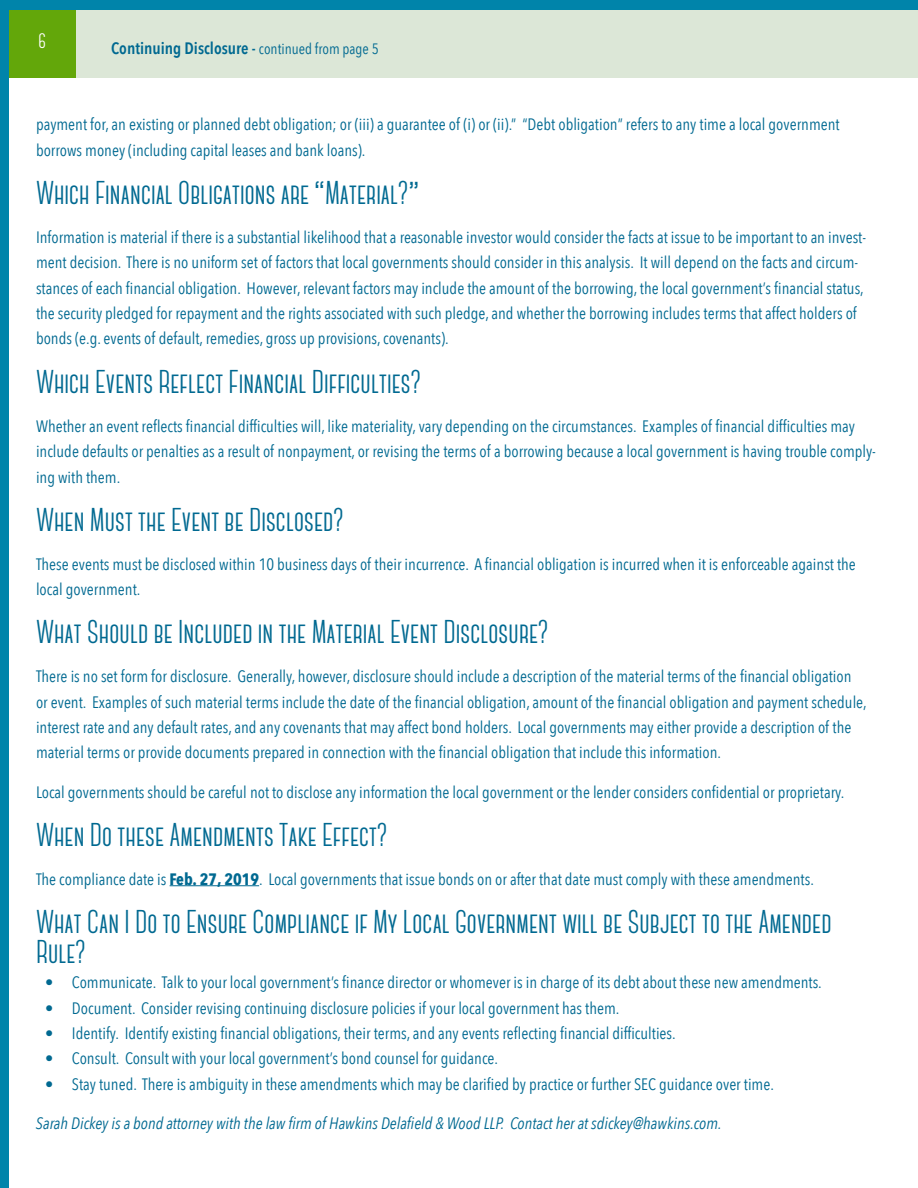
<style>
.page{position:relative;width:918px;height:1188px;background:#fff}
.page>*{position:absolute;margin:0;border:0;box-sizing:border-box;transform-origin:0 0}
.t1{font:700 33px/30px "Canter";color:#006991}
.t2{font:700 21px "Canter";color:#fff}
.t3{font:16.5px/25.5px "Avenir Next Condensed";color:#006991}
.t4{font:italic 16.5px "Avenir Next Condensed";color:#006991}
.t5{font:600 16.5px "Avenir Next Condensed";color:#006991}
.s1{font-weight:400;font-size:15px}
.s2{font-family:"Eurostile";font-weight:400}
.s3{font-weight:700}
</style>
<div class="page">
<div style="left:0;top:0;width:918px;height:74px;background:#0084aa"></div>
<div style="left:14px;top:10px;width:904px;height:68px;background:#dce7d7"></div>
<div style="left:0;top:0;width:9px;height:1188px;background:#0084aa"></div>
<div style="left:9px;top:10px;width:67px;height:68px;background:#63a70a"></div>
<hr style="left:917px;top:0;width:1px;height:1188px;background:#0084aa">
<hr style="left:170px;top:885px;width:89px;height:1px;background:#006991">
<p class="t2" style="left:39px;top:31px;width:9px">6</p>
<p class="t5" style="left:111px;top:34px;width:269px">Continuing Disclosure - <span class="s1">continued from page 5</span></p>
<p class="t3" style="left:36px;top:111px;width:805px">payment for, an existing or planned debt obligation; or (iii) a guarantee of (i) or (ii).” “Debt obligation” refers to any time a local government borrows money (including capital leases and bank loans).</p>
<h1 class="t1" style="left:36px;top:178px;width:384px">Which Financial Obligations are <span class="s2">“</span>Material?<span class="s2">”</span></h1>
<p class="t3" style="left:36px;top:223px;width:832px">Information is material if there is a substantial likelihood that a reasonable investor would consider the facts at issue to be important to an invest&shy;ment decision. There is no uniform set of factors that local governments should consider in this analysis. It will depend on the facts and circum&shy;stances of each financial obligation. However, relevant factors may include the amount of the borrowing, the local government’s financial status, the security pledged for repayment and the rights associated with such pledge, and whether the borrowing includes terms that affect holders of bonds (e.g. events of default, remedies, gross up provisions, covenants).</p>
<h1 class="t1" style="left:36px;top:367px;width:386px">Which Events Reflect Financial Difficulties?</h1>
<p class="t3" style="left:36px;top:412px;width:842px">Whether an event reflects financial difficulties will, like materiality, vary depending on the circumstances. Examples of financial difficulties may include defaults or penalties as a result of nonpayment, or revising the terms of a borrowing because a local government is having trouble comply&shy;ing with them.</p>
<h1 class="t1" style="left:36px;top:505px;width:309px">When Must the Event be Disclosed?</h1>
<p class="t3" style="left:36px;top:550px;width:821px">These events must be disclosed within 10 business days of their incurrence. A financial obligation is incurred when it is enforceable against the local government.</p>
<h1 class="t1" style="left:36px;top:617px;width:514px">What Should be Included in the Material Event Disclosure?</h1>
<p class="t3" style="left:36px;top:663px;width:832px">There is no set form for disclosure. Generally, however, disclosure should include a description of the material terms of the financial obligation or event. Examples of such material terms include the date of the financial obligation, amount of the financial obligation and payment schedule, interest rate and any default rates, and any covenants that may affect bond holders. Local governments may either provide a description of the material terms or provide documents prepared in connection with the financial obligation that include this information.</p>
<p class="t3" style="left:36px;top:778px;width:810px">Local governments should be careful not to disclose any information the local government or the lender considers confidential or proprietary.</p>
<h1 class="t1" style="left:36px;top:820px;width:353px">When Do these Amendments Take Effect?</h1>
<p class="t3" style="left:36px;top:865px;width:779px">The compliance date is <span class="s3">Feb. 27, 2019</span>. Local governments that issue bonds on or after that date must comply with these amendments.</p>
<h1 class="t1" style="left:36px;top:907px;width:797px">What Can I Do to Ensure Compliance if My Local Government will be Subject to the Amended<br>Rule?</h1>
<p class="t3" style="left:45px;top:969px;width:778px">• Communicate. Talk to your local government’s finance director or whomever is in charge of its debt about these new amendments.</p>
<p class="t3" style="left:45px;top:994px;width:576px">• Document. Consider revising continuing disclosure policies if your local government has them.</p>
<p class="t3" style="left:45px;top:1020px;width:632px">• Identify. Identify existing financial obligations, their terms, and any events reflecting financial difficulties.</p>
<p class="t3" style="left:45px;top:1045px;width:455px">• Consult. Consult with your local government’s bond counsel for guidance.</p>
<p class="t3" style="left:45px;top:1071px;width:730px">• Stay tuned. There is ambiguity in these amendments which may be clarified by practice or further SEC guidance over time.</p>
<p class="t4" style="left:36px;top:1113px;width:687px">Sarah Dickey is a bond attorney with the law firm of Hawkins Delafield &amp; Wood LLP. Contact her at sdickey@hawkins.com.</p>
</div>
